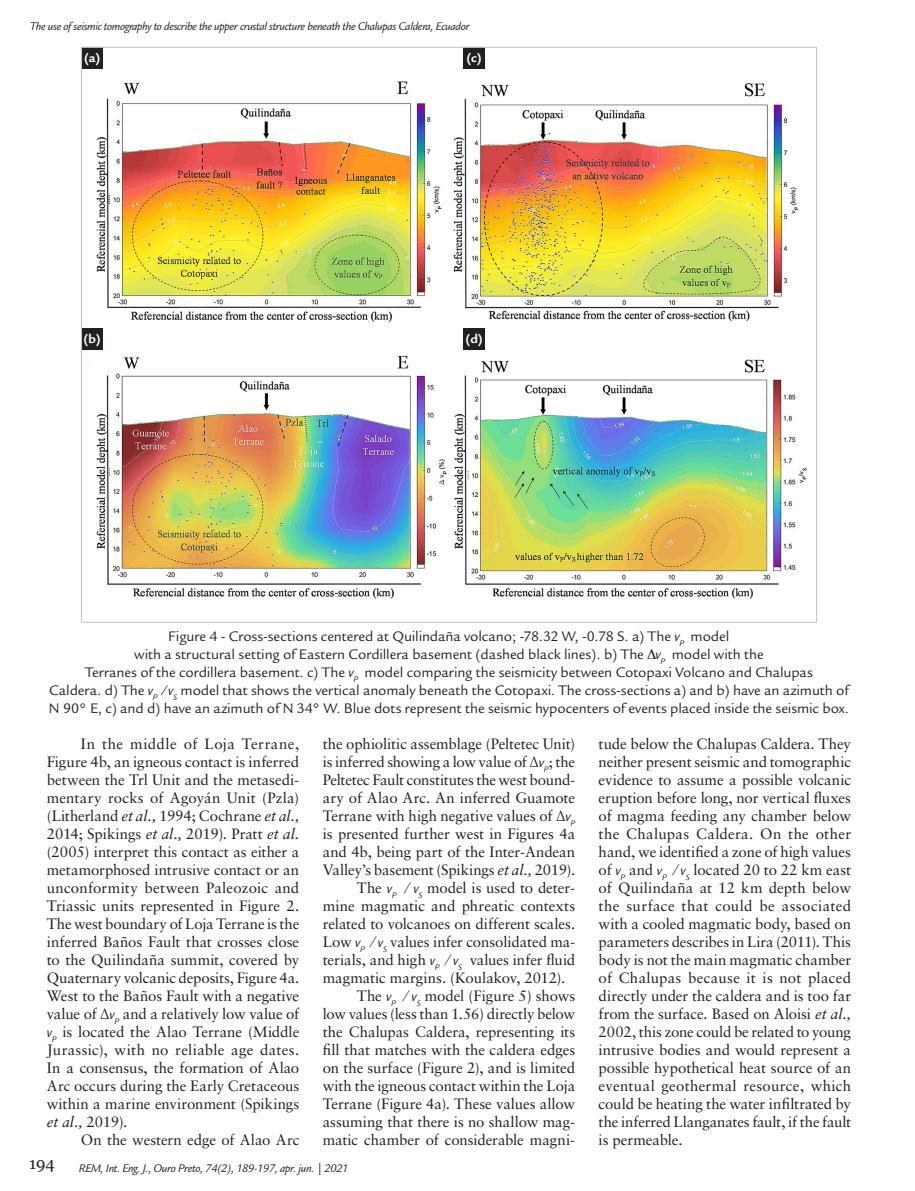
<style>
.page{position:relative;width:915px;height:1191px;background:#fff}
.page>*{position:absolute;margin:0;border:0;box-sizing:border-box;transform-origin:0 0}
.t1{font:16.5px "Georgia";color:#231f20}
.Texto_-_EN{font:15px/18px "Sabon LT Std";letter-spacing:-.005em;color:#231f20;text-align:justify}
.Legenda{font:15px/18px "Legacy Sans";letter-spacing:-.005em;color:#231f20}
.legenda_PT{font:700 13.5px "Legacy Sans";color:#fff}
.t2{font:italic 12px "Legacy Sans";letter-spacing:-.025em;color:#231f20}
.s1{font-style:italic}
.s2{font-family:"Legacy Sans Std";font-style:italic}
</style>
<div class="page">
<img style="left:87px;top:57px;width:720px;height:542px">
<div style="left:81px;top:47px;width:22px;height:22px;background:#231f20"></div>
<div style="left:81px;top:329px;width:22px;height:21px;background:#231f20"></div>
<div style="left:463px;top:47px;width:21px;height:22px;background:#231f20"></div>
<div style="left:463px;top:329px;width:21px;height:21px;background:#231f20"></div>
<p class="t2" style="left:30px;top:19px;width:441px">The use of seismic tomography to describe the upper crustal structure beneath the Chalupas Caldera, Ecuador</p>
<p class="legenda_PT" style="left:84px;top:49px;width:18px">(a)</p>
<p class="legenda_PT" style="left:84px;top:331px;width:19px">(b)</p>
<p class="legenda_PT" style="left:466px;top:49px;width:17px">(c)</p>
<p class="legenda_PT" style="left:465px;top:331px;width:19px">(d)</p>
<p class="Legenda" style="left:168px;top:627px;width:562px">Figure 4 - Cross-sections centered at Quilindaña volcano; -78.32 W, -0.78 S. a) The <span class="s1">v</span><sub>P</sub> model</p>
<p class="Legenda" style="left:134px;top:645px;width:630px">with a structural setting of Eastern Cordillera basement (dashed black lines). b) The ∆<span class="s1">v</span><sub>P</sub> model with the</p>
<p class="Legenda" style="left:85px;top:663px;width:729px">Terranes of the cordillera basement. c) The <span class="s1">v</span><sub>P</sub> model comparing the seismicity between Cotopaxi Volcano and Chalupas</p>
<p class="Legenda" style="left:49px;top:681px;width:801px">Caldera. d) The <span class="s1">v</span><sub>P</sub> ⁄ <span class="s1">v</span><sub>S</sub> model that shows the vertical anomaly beneath the Cotopaxi. The cross-sections a) and b) have an azimuth of<br>N 90° E, c) and d) have an azimuth of N 34° W. Blue dots represent the seismic hypocenters of events placed inside the seismic box.</p>
<p class="Texto_-_EN" style="left:47px;top:734px;width:254px;text-indent:34px">In the middle of Loja Terrane, Figure 4b, an igneous contact is inferred between the Trl Unit and the metasedi&shy;mentary rocks of Agoyán Unit (Pzla) (Litherland <span class="s1">et al.,</span> 1994; Cochrane <span class="s1">et al., </span>2014; Spikings <span class="s1">et al.,</span> 2019). Pratt <span class="s1">et al. </span>(2005) interpret this contact as either a metamorphosed intrusive contact or an unconformity between Paleozoic and Triassic units represented in Figure 2.<br>The west boundary of Loja Terrane is the inferred Baños Fault that crosses close to the Quilindaña summit, covered by Quaternary volcanic deposits, Figure 4a.<br>West to the Baños Fault with a negative value of ∆<span class="s2">v</span><sub>P</sub> and a relatively low value of <span class="s2">v</span><sub>P</sub> is located the Alao Terrane (Middle Jurassic), with no reliable age dates.<br>In a consensus, the formation of Alao Arc occurs during the Early Cretaceous within a marine environment (Spikings <span class="s1">et al.,</span> 2019).</p>
<p class="Texto_-_EN" style="left:81px;top:1130px;width:220px">On the western edge of Alao Arc</p>
<p class="Texto_-_EN" style="left:322px;top:734px;width:254px">the ophiolitic assemblage (Peltetec Unit) is inferred showing a low value of ∆<span class="s2">v</span><sub>P</sub>; the Peltetec Fault constitutes the west bound&shy;ary of Alao Arc. An inferred Guamote Terrane with high negative values of ∆<span class="s2">v</span><sub>P </sub>is presented further west in Figures 4a and 4b, being part of the Inter-Andean Valley’s basement (Spikings <span class="s1">et al.,</span> 2019).</p>
<p class="Texto_-_EN" style="left:322px;top:878px;width:254px;text-indent:34px">The <span class="s2">v</span><sub>P</sub> ⁄ <span class="s2">v</span><sub>S</sub> model is used to deter&shy;mine magmatic and phreatic contexts related to volcanoes on different scales.<br>Low <span class="s2">v</span><sub>P</sub> ⁄ <span class="s2">v</span><sub>S</sub> values infer consolidated ma&shy;terials, and high <span class="s2">v</span><sub>P</sub> ⁄ <span class="s2">v</span><sub>S</sub> values infer fluid magmatic margins. (Koulakov, 2012).</p>
<p class="Texto_-_EN" style="left:322px;top:986px;width:254px;text-indent:34px">The <span class="s2">v</span><sub>P</sub> ⁄ <span class="s2">v</span><sub>S</sub> model (Figure 5) shows low values (less than 1.56) directly below the Chalupas Caldera, representing its fill that matches with the caldera edges on the surface (Figure 2), and is limited with the igneous contact within the Loja Terrane (Figure 4a). These values allow assuming that there is no shallow mag&shy;matic chamber of considerable magni-</p>
<p class="t1" style="left:29px;top:1153px;width:27px">194</p>
<p class="t2" style="left:79px;top:1161px;width:271px">REM, Int. Eng. J., Ouro Preto, 74(2), 189-197, apr. jun. | 2021</p>
<p class="Texto_-_EN" style="left:598px;top:734px;width:254px">tude below the Chalupas Caldera. They neither present seismic and tomographic evidence to assume a possible volcanic eruption before long, nor vertical fluxes of magma feeding any chamber below the Chalupas Caldera. On the other hand, we identified a zone of high values of <span class="s2">v</span><sub>P</sub> and <span class="s2">v</span><sub>P</sub> ⁄ <span class="s2">v</span><sub>S</sub> located 20 to 22 km east of Quilindaña at 12 km depth below the surface that could be associated with a cooled magmatic body, based on parameters describes in Lira (2011). This body is not the main magmatic chamber of Chalupas because it is not placed directly under the caldera and is too far from the surface. Based on Aloisi <span class="s1">et al., </span>2002, this zone could be related to young intrusive bodies and would represent a possible hypothetical heat source of an eventual geothermal resource, which could be heating the water infiltrated by the inferred Llanganates fault, if the fault is permeable.</p>
</div>
